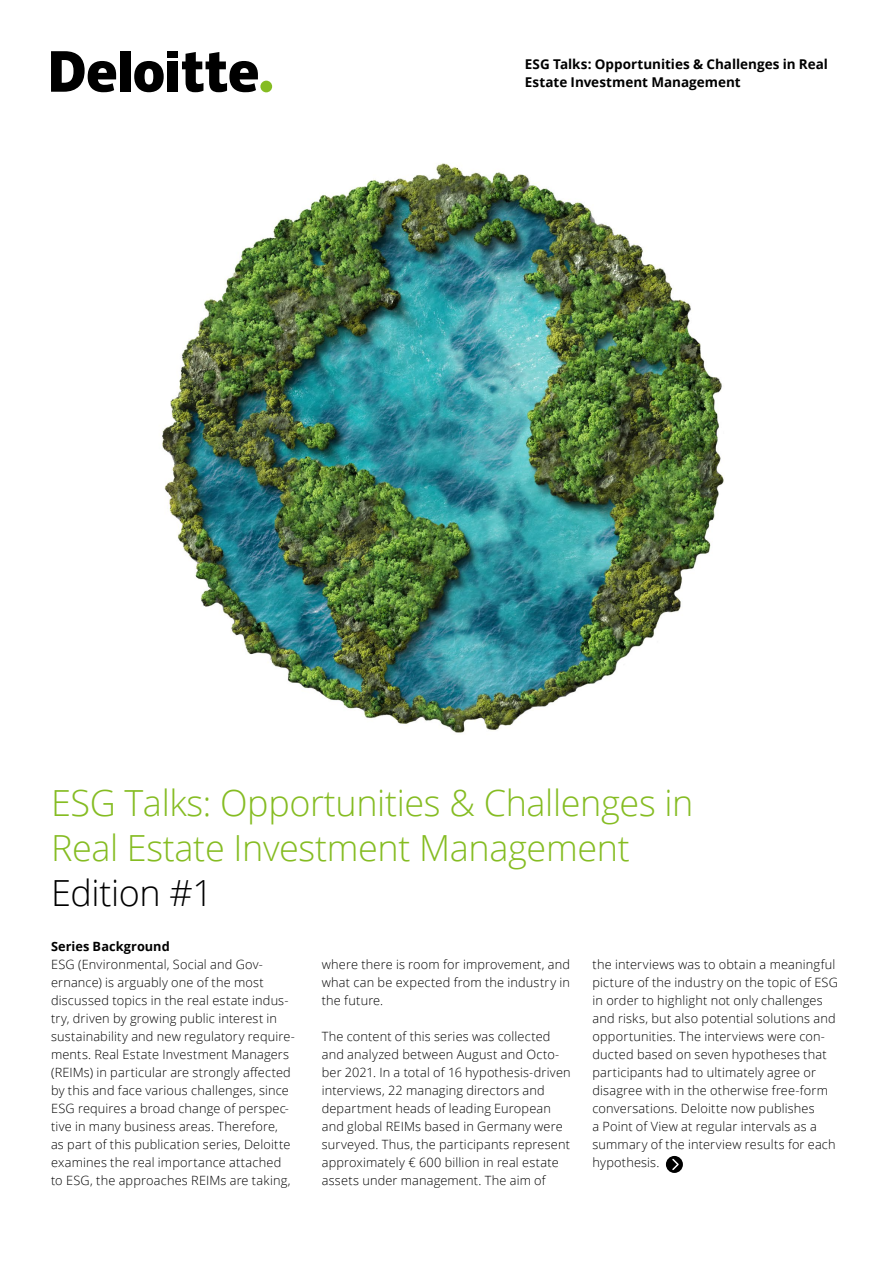
<style>
.page{position:relative;width:893px;height:1263px;background:#fff}
.page>*{position:absolute;margin:0;border:0;box-sizing:border-box;transform-origin:0 0}
.t1{font:300 36px/45px "Open Sans";letter-spacing:-.01em;color:#85bc22}
.t2{font:300 36px "Open Sans";letter-spacing:-.01em;color:#000}
.t3{font:700 13.5px/18px "Open Sans";color:#000}
.t4{font:300 12.75px/18px "Open Sans";letter-spacing:.015em;color:#000}
.t5{font:700 12.75px "Open Sans";letter-spacing:.005em;color:#000}
</style>
<div class="page">
<div style="left:260px;top:81px;width:12px;height:11px;background:#85bc22;border-radius:50%"></div>
<div style="left:120px;top:51px;width:10px;height:41px;background:#000"></div>
<svg style="left:134px;top:61px;width:30px;height:31px"></svg>
<div style="left:168px;top:61px;width:10px;height:31px;background:#000"></div>
<div style="left:168px;top:51px;width:10px;height:7px;background:#000"></div>
<svg style="left:182px;top:52px;width:76px;height:40px"></svg>
<svg style="left:51px;top:51px;width:65px;height:41px"></svg>
<div style="left:666px;top:1156px;width:17px;height:17px;background:#000;border-radius:50%"></div>
<svg style="left:672px;top:1157px;width:8px;height:13px"></svg>
<img style="left:162px;top:163px;width:562px;height:570px">
<p class="t3" style="left:525px;top:55px;width:305px">ESG Talks: Opportunities &amp; Challenges in Real<br>Estate Investment Management</p>
<h1 class="t1" style="left:51px;top:780px;width:644px">ESG Talks: Opportunities &amp; Challenges in<br>Real Estate Investment Management</h1>
<h1 class="t2" style="left:51px;top:868px;width:163px">Edition #1</h1>
<p class="t5" style="left:51px;top:937px;width:120px">Series Background</p>
<p class="t4" style="left:51px;top:955px;width:245px">ESG (Environmental, Social and Gov&shy;ernance) is arguably one of the most discussed topics in the real estate indus&shy;try, driven by growing public interest in sustainability and new regulatory require&shy;ments. Real Estate Investment Managers (REIMs) in particular are strongly affected by this and face various challenges, since ESG requires a broad change of perspec&shy;tive in many business areas. Therefore,<br>as part of this publication series, Deloitte examines the real importance attached to ESG, the approaches REIMs are taking,</p>
<p class="t4" style="left:322px;top:955px;width:250px;text-align:justify">where there is room for improvement, and what can be expected from the industry in the future.</p>
<p class="t4" style="left:322px;top:1027px;width:250px">The content of this series was collected and analyzed between August and Octo&shy;ber 2021. In a total of 16 hypothesis-driven interviews, 22 managing directors and department heads of leading European and global REIMs based in Germany were surveyed. Thus, the participants represent approximately € 600 billion in real estate assets under management. The aim of</p>
<p class="t4" style="left:592px;top:955px;width:247px">the interviews was to obtain a meaningful picture of the industry on the topic of ESG in order to highlight not only challenges and risks, but also potential solutions and opportunities. The interviews were con&shy;ducted based on seven hypotheses that participants had to ultimately agree or disagree with in the otherwise free-form conversations. Deloitte now publishes<br>a Point of View at regular intervals as a summary of the interview results for each hypothesis.</p>
</div>
